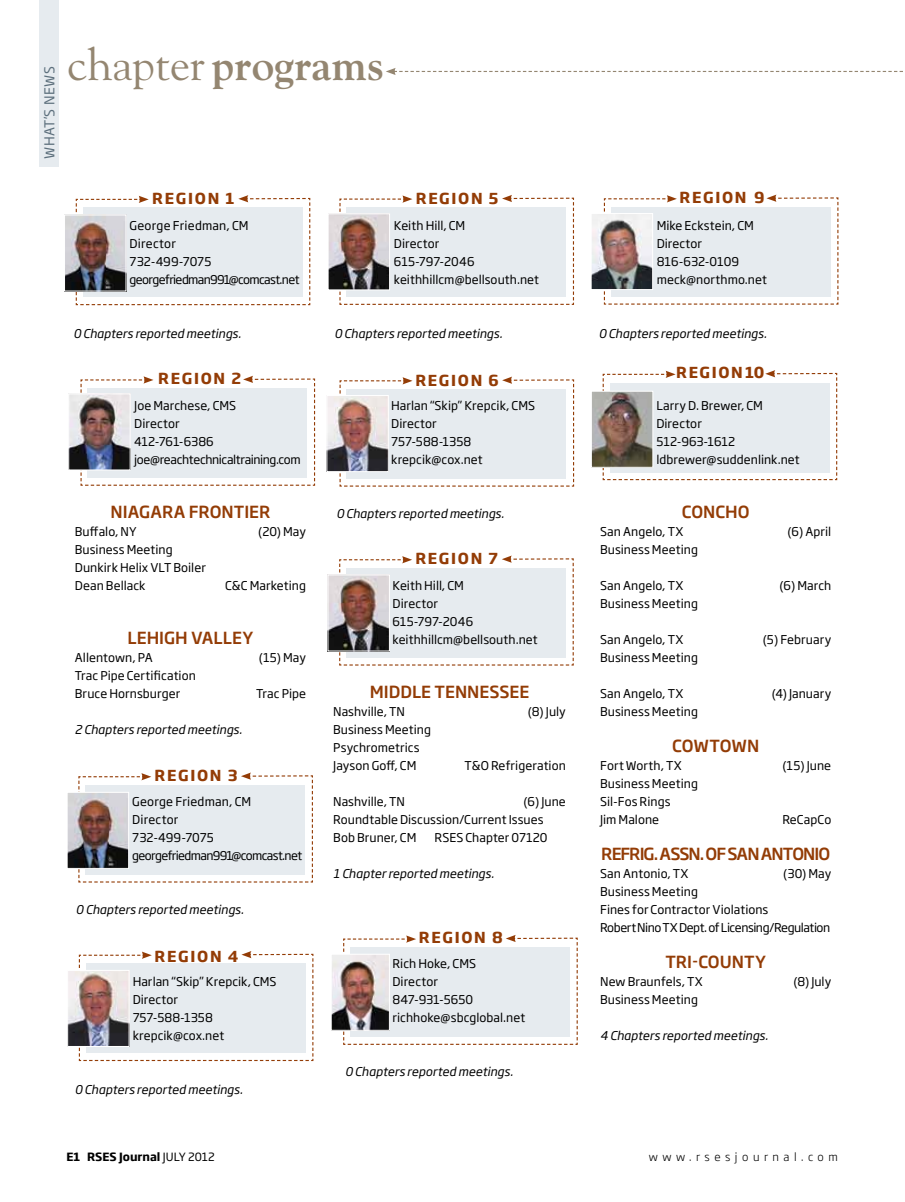
<style>
.page{position:relative;width:905px;height:1202px;background:#fff}
.page>*{position:absolute;margin:0;border:0;box-sizing:border-box;transform-origin:0 0}
.t1{font:700 45px "Goudy";color:#948671}
.t2{font:500 16.5px "Soho Gothic Std";letter-spacing:-.005em;color:#933c06}
.t3{font:500 16.5px "Soho Gothic Std";letter-spacing:-.06em;color:#933c06}
.t4{font:700 15px "Soho Gothic Std";letter-spacing:.115em;color:#933c06}
.t5{font:13.5px "Soho Gothic Std";letter-spacing:.035em;color:#5c6f7c}
.t6{font:12px/18px "Soho Gothic Std";letter-spacing:.005em;color:#000}
.t7{font:italic 12px "Soho Gothic Std";color:#000}
.t8{font:12px/18px "Soho Gothic Std";letter-spacing:-.02em;color:#000}
.t9{font:700 11.25px "Soho Gothic Std";color:#000}
.t10{font:300 11.25px "Soho Gothic Std";letter-spacing:.4em;color:#000}
.s1{font-weight:400}
</style>
<div class="page">
<div style="left:39px;top:0;width:20px;height:167px;background:#e6ebef"></div>
<svg style="left:386px;top:68px;width:517px;height:7px"></svg>
<svg style="left:75px;top:195px;width:236px;height:111px"></svg>
<img style="left:66px;top:216px;width:58px;height:73px">
<div style="left:64px;top:214px;width:62px;height:77px;border:1px solid #fff"></div>
<svg style="left:78px;top:772px;width:235px;height:111px"></svg>
<img style="left:69px;top:794px;width:58px;height:73px">
<div style="left:67px;top:792px;width:62px;height:77px;border:1px solid #fff"></div>
<svg style="left:80px;top:376px;width:235px;height:110px"></svg>
<img style="left:70px;top:395px;width:59px;height:73px">
<div style="left:68px;top:393px;width:63px;height:77px;border:1px solid #fff"></div>
<svg style="left:602px;top:370px;width:235px;height:111px"></svg>
<img style="left:593px;top:393px;width:58px;height:73px">
<div style="left:591px;top:391px;width:62px;height:77px;border:1px solid #fff"></div>
<svg style="left:342px;top:935px;width:236px;height:110px"></svg>
<img style="left:333px;top:955px;width:55px;height:73px">
<div style="left:331px;top:953px;width:59px;height:77px;border:1px solid #fff"></div>
<svg style="left:339px;top:195px;width:235px;height:110px"></svg>
<img style="left:329px;top:215px;width:59px;height:73px">
<div style="left:327px;top:213px;width:63px;height:77px;border:1px solid #fff"></div>
<svg style="left:338px;top:555px;width:236px;height:111px"></svg>
<img style="left:329px;top:576px;width:59px;height:73px">
<div style="left:327px;top:574px;width:63px;height:77px;border:1px solid #fff"></div>
<svg style="left:603px;top:195px;width:236px;height:110px"></svg>
<img style="left:592px;top:215px;width:59px;height:73px">
<div style="left:590px;top:213px;width:63px;height:77px;border:1px solid #fff"></div>
<svg style="left:78px;top:951px;width:236px;height:110px"></svg>
<img style="left:69px;top:971px;width:59px;height:74px">
<div style="left:67px;top:969px;width:63px;height:78px;border:1px solid #fff"></div>
<svg style="left:339px;top:376px;width:235px;height:111px"></svg>
<img style="left:328px;top:397px;width:59px;height:73px">
<div style="left:326px;top:395px;width:63px;height:77px;border:1px solid #fff"></div>
<p class="t5" style="left:41px;top:159px;width:94px;rotate:-90deg">what’s news</p>
<h1 class="t1" style="left:67px;top:36px;width:318px"><span class="s1">chapter</span> programs</h1>
<p class="t4" style="left:152px;top:188px;width:84px">REGION 1</p>
<p class="t6" style="left:130px;top:216px;width:171px">George Friedman, CM<br>Director<br>732-499-7075 georgefriedman991@comcast.net</p>
<p class="t4" style="left:416px;top:188px;width:84px">REGION 5</p>
<p class="t6" style="left:394px;top:216px;width:147px">Keith H ill, CM<br>Director<br>615-797-2046 keithhillcm@bellsouth.net</p>
<p class="t7" style="left:73px;top:326px;width:169px">0 Chapters reported meetings.</p>
<p class="t4" style="left:158px;top:369px;width:84px">REGION 2</p>
<p class="t8" style="left:134px;top:396px;width:168px">Joe Marchese, CMS<br>Director<br>412-761-6386 joe@reachtechnicaltraining.com</p>
<h2 class="t2" style="left:111px;top:501px;width:161px">NIAGARA FRONTIER</h2>
<p class="t6" style="left:75px;top:522px;width:63px">Buffalo, NY</p>
<p class="t6" style="left:258px;top:522px;width:49px">(20) May</p>
<p class="t6" style="left:75px;top:540px;width:132px">Business Meeting<br>Dunkirk Helix VLT Boiler<br>Dean Bellack</p>
<p class="t6" style="left:225px;top:576px;width:82px">C&amp;C Marketing</p>
<h2 class="t2" style="left:127px;top:627px;width:127px">LEHIGH VALLEY</h2>
<p class="t6" style="left:75px;top:648px;width:75px">Allentown, PA</p>
<p class="t6" style="left:259px;top:648px;width:49px">(15) May</p>
<p class="t6" style="left:75px;top:666px;width:122px">Trac Pipe Certification<br>Bruce Hornsburger</p>
<p class="t6" style="left:256px;top:684px;width:51px">Trac Pipe</p>
<p class="t7" style="left:75px;top:722px;width:169px">2 Chapters reported meetings.</p>
<p class="t4" style="left:155px;top:765px;width:84px">REGION 3</p>
<p class="t6" style="left:132px;top:792px;width:171px">George Friedman, CM<br>Director<br>732-499-7075 georgefriedman991@comcast.net</p>
<p class="t7" style="left:76px;top:902px;width:169px">0 Chapters reported meetings.</p>
<p class="t4" style="left:155px;top:946px;width:85px">REGION 4</p>
<p class="t6" style="left:133px;top:972px;width:144px">Harlan “Skip” Krepcik, CMS<br>Director<br>757-588-1358 krepcik@cox.net</p>
<p class="t7" style="left:75px;top:1082px;width:169px">0 Chapters reported meetings.</p>
<p class="t7" style="left:334px;top:326px;width:169px">0 Chapters reported meetings.</p>
<p class="t4" style="left:415px;top:371px;width:85px">REGION 6</p>
<p class="t6" style="left:391px;top:396px;width:144px">Harlan “Skip” Krepcik, CMS<br>Director<br>757-588-1358 krepcik@cox.net</p>
<p class="t7" style="left:336px;top:506px;width:169px">0 Chapters reported meetings.</p>
<p class="t4" style="left:415px;top:548px;width:84px">REGION 7</p>
<p class="t6" style="left:392px;top:576px;width:147px">Keith H ill, CM<br>Director<br>615-797-2046 keithhillcm@bellsouth.net</p>
<h2 class="t2" style="left:370px;top:681px;width:161px">MIDDLE TENNESSEE</h2>
<p class="t6" style="left:333px;top:702px;width:63px">Nashville, TN</p>
<p class="t6" style="left:528px;top:702px;width:39px">(8) July</p>
<p class="t6" style="left:333px;top:720px;width:112px">Business Meeting<br>Psychrometrics<br>Jayson Goff, CM T</p>
<p class="t6" style="left:472px;top:756px;width:96px">&amp;O Refrigeration</p>
<p class="t6" style="left:333px;top:792px;width:63px">Nashville, TN</p>
<p class="t6" style="left:333px;top:792px;width:234px;text-indent:190px">(6) June<br>Roundtable Discussion/Current Issues<br>Bob Bruner, CM</p>
<p class="t6" style="left:434px;top:828px;width:16px">RSES</p>
<p class="t6" style="left:465px;top:828px;width:84px">Chapter 07120</p>
<p class="t7" style="left:333px;top:866px;width:162px">1 Chapter reported meetings.</p>
<p class="t4" style="left:419px;top:928px;width:85px">REGION 8</p>
<p class="t6" style="left:392px;top:954px;width:134px">Rich Hoke, CMS<br>Director<br>847-931-5650 richhoke@sbcglobal.net</p>
<p class="t7" style="left:345px;top:1064px;width:169px">0 Chapters reported meetings.</p>
<p class="t4" style="left:679px;top:188px;width:86px">REGION 9</p>
<p class="t6" style="left:656px;top:216px;width:112px">Mike Eckstein, CM<br>Director<br>816-632-0109 meck@northmo.net</p>
<p class="t7" style="left:599px;top:326px;width:169px">0 Chapters reported meetings.</p>
<p class="t4" style="left:676px;top:362px;width:90px">REGION 10</p>
<p class="t6" style="left:656px;top:396px;width:145px">Larry D. Brewer, CM<br>Director<br>512-963-1612 ldbrewer@suddenlink.net</p>
<h2 class="t2" style="left:681px;top:501px;width:69px">CONCHO</h2>
<p class="t6" style="left:600px;top:522px;width:85px">San Angelo, TX</p>
<p class="t6" style="left:787px;top:522px;width:45px">(6) April</p>
<p class="t6" style="left:600px;top:540px;width:99px">Business Meeting</p>
<p class="t6" style="left:600px;top:576px;width:85px">San Angelo, TX</p>
<p class="t6" style="left:779px;top:576px;width:53px">(6) March</p>
<p class="t6" style="left:600px;top:594px;width:99px">Business Meeting</p>
<p class="t6" style="left:600px;top:630px;width:85px">San Angelo, TX</p>
<p class="t6" style="left:762px;top:630px;width:70px">(5) February</p>
<p class="t6" style="left:600px;top:648px;width:99px">Business Meeting</p>
<p class="t6" style="left:600px;top:684px;width:85px">San Angelo, TX</p>
<p class="t6" style="left:771px;top:684px;width:61px">(4) January</p>
<p class="t6" style="left:600px;top:702px;width:99px">Business Meeting</p>
<h2 class="t2" style="left:672px;top:735px;width:89px">COWTOWN</h2>
<p class="t6" style="left:600px;top:756px;width:83px">Fort Worth, TX</p>
<p class="t6" style="left:782px;top:756px;width:50px">(15) June</p>
<p class="t6" style="left:600px;top:774px;width:99px">Business Meeting<br>Sil-Fos Rings<br>Jim Malone</p>
<p class="t6" style="left:782px;top:810px;width:50px">ReCapCo</p>
<h2 class="t3" style="left:601px;top:843px;width:230px">REFRIG. ASSN. OF SAN ANTONIO</h2>
<p class="t6" style="left:600px;top:864px;width:90px">San Antonio, TX</p>
<p class="t6" style="left:783px;top:864px;width:49px">(30) May</p>
<p class="t6" style="left:600px;top:882px;width:232px">Business Meeting<br>Fines for Contractor Violations<br>Robert N ino TX Dept. of Licensing/Regulation</p>
<h2 class="t2" style="left:665px;top:951px;width:102px">TRI-COUNTY</h2>
<p class="t6" style="left:600px;top:972px;width:104px">New Braunfels, TX</p>
<p class="t6" style="left:793px;top:972px;width:39px">(8) July</p>
<p class="t6" style="left:600px;top:990px;width:99px">Business Meeting</p>
<p class="t7" style="left:600px;top:1028px;width:169px">4 Chapters reported meetings.</p>
<p class="t9" style="left:66px;top:1149px;width:150px">E1 RSES JOURNAL <span class="s1">JULY 2012</span></p>
<p class="t10" style="left:648px;top:1150px;width:190px">www.rsesjournal.com</p>
</div>
